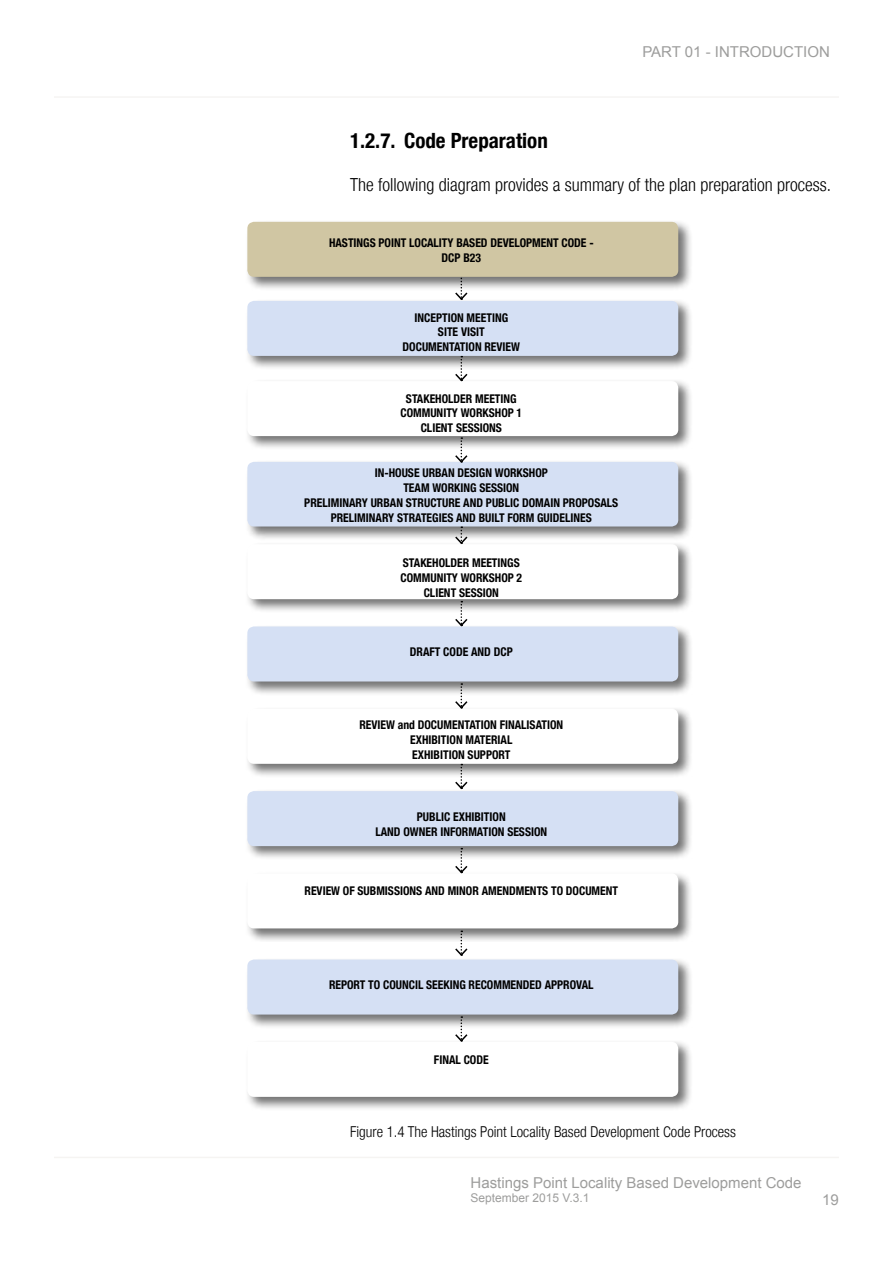
<style>
.page{position:relative;width:893px;height:1263px;background:#fff}
.page>*{position:absolute;margin:0;border:0;box-sizing:border-box;transform-origin:0 0}
.t1{font:700 condensed 21px "Helvetica Neue LT";color:#000}
.t2{font:300 condensed 18px "Helvetica Neue LT";color:#000}
.t3{font:15px "Arial";color:#9d9d9c}
.t4{font:300 condensed 15px "Helvetica Neue LT";color:#000}
.t5{font:700 condensed 12px/14.7px "Helvetica Neue LT";color:#000;text-align:center}
.t6{font:12px "Arial";color:#9d9d9c}
</style>
<div class="page">
<hr style="left:54px;top:96px;width:785px;height:2px;background:#eceae6">
<hr style="left:54px;top:1157px;width:785px;height:1px;background:#eceae6">
<div style="left:246px;top:872px;width:447px;height:70px;background:#000;opacity:.56"></div>
<div style="left:247px;top:873px;width:431px;height:55px;background:#fff;border-radius:7px"></div>
<div style="left:246px;top:1040px;width:447px;height:71px;background:#000;opacity:.56"></div>
<div style="left:247px;top:1042px;width:431px;height:55px;background:#fff;border-radius:7px"></div>
<svg style="left:455px;top:291px;width:13px;height:8px"></svg>
<div style="left:246px;top:220px;width:447px;height:71px;background:#000;opacity:.56"></div>
<div style="left:247px;top:222px;width:431px;height:55px;background:#d0c6a3;border-radius:7px"></div>
<div style="left:246px;top:299px;width:447px;height:71px;background:#000;opacity:.56"></div>
<div style="left:247px;top:301px;width:431px;height:55px;background:#d5e0f4;border-radius:7px"></div>
<div style="left:246px;top:460px;width:447px;height:81px;background:#000;opacity:.56"></div>
<div style="left:247px;top:462px;width:431px;height:64px;background:#d5e0f4;border-radius:7px"></div>
<div style="left:246px;top:625px;width:447px;height:70px;background:#000;opacity:.56"></div>
<div style="left:247px;top:626px;width:431px;height:55px;background:#d5e0f4;border-radius:7px"></div>
<div style="left:246px;top:789px;width:447px;height:71px;background:#000;opacity:.56"></div>
<div style="left:247px;top:791px;width:431px;height:55px;background:#d5e0f4;border-radius:7px"></div>
<div style="left:246px;top:958px;width:447px;height:70px;background:#000;opacity:.56"></div>
<div style="left:247px;top:959px;width:431px;height:55px;background:#d5e0f4;border-radius:7px"></div>
<div style="left:246px;top:379px;width:447px;height:71px;background:#000;opacity:.56"></div>
<div style="left:247px;top:381px;width:431px;height:55px;background:#fff;border-radius:7px"></div>
<div style="left:246px;top:542px;width:447px;height:71px;background:#000;opacity:.56"></div>
<div style="left:247px;top:544px;width:431px;height:55px;background:#fff;border-radius:7px"></div>
<div style="left:246px;top:707px;width:447px;height:71px;background:#000;opacity:.56"></div>
<div style="left:247px;top:709px;width:431px;height:55px;background:#fff;border-radius:7px"></div>
<svg style="left:454px;top:356px;width:15px;height:26px"></svg>
<svg style="left:454px;top:437px;width:15px;height:26px"></svg>
<svg style="left:454px;top:526px;width:15px;height:18px"></svg>
<svg style="left:454px;top:601px;width:15px;height:26px"></svg>
<svg style="left:454px;top:683px;width:15px;height:26px"></svg>
<svg style="left:454px;top:764px;width:15px;height:26px"></svg>
<svg style="left:454px;top:848px;width:15px;height:26px"></svg>
<svg style="left:454px;top:1016px;width:15px;height:26px"></svg>
<svg style="left:454px;top:930px;width:15px;height:26px"></svg>
<p class="t3" style="left:642px;top:42px;width:189px">PART 01 - INTRODUCTION</p>
<h1 class="t1" style="left:350px;top:128px;width:199px">1.2.7. Code Preparation</h1>
<h2 class="t2" style="left:350px;top:174px;width:482px">The following diagram provides a summary of the plan preparation process.</h2>
<p class="t5" style="left:329px;top:235px;width:266px">HASTINGS POINT LOCALITY BASED DEVELOPMENT CODE -<br>DCP B23</p>
<p class="t5" style="left:403px;top:310px;width:119px">INCEPTION MEETING<br>SITE VISIT<br>DOCUMENTATION REVIEW</p>
<p class="t5" style="left:400px;top:391px;width:123px">STAKEHOLDER MEETING<br>COMMUNITY WORKSHOP 1<br>CLIENT SESSIONS</p>
<p class="t5" style="left:304px;top:465px;width:315px">IN-HOUSE URBAN DESIGN WORKSHOP<br>TEAM WORKING SESSION<br>PRELIMINARY URBAN STRUCTURE AND PUBLIC DOMAIN PROPOSALS PRELIMINARY STRATEGIES AND BUILT FORM GUIDELINES</p>
<p class="t5" style="left:400px;top:555px;width:123px">STAKEHOLDER MEETINGS<br>COMMUNITY WORKSHOP 2<br>CLIENT SESSION</p>
<p class="t5" style="left:410px;top:644px;width:104px">DRAFT CODE AND DCP</p>
<p class="t5" style="left:359px;top:718px;width:205px">REVIEW and DOCUMENTATION FINALISATION<br>EXHIBITION MATERIAL<br>EXHIBITION SUPPORT</p>
<p class="t5" style="left:375px;top:809px;width:173px">PUBLIC EXHIBITION<br>LAND OWNER INFORMATION SESSION</p>
<p class="t5" style="left:305px;top:884px;width:315px">REVIEW OF SUBMISSIONS AND MINOR AMENDMENTS TO DOCUMENT</p>
<p class="t5" style="left:329px;top:978px;width:266px">REPORT TO COUNCIL SEEKING RECOMMENDED APPROVAL</p>
<p class="t5" style="left:434px;top:1052px;width:56px">FINAL CODE</p>
<p class="t4" style="left:350px;top:1123px;width:387px">Figure 1.4 The Hastings Point Locality Based Development Code Process</p>
<p class="t3" style="left:471px;top:1173px;width:332px">Hastings Point Locality Based Development Code</p>
<p class="t6" style="left:471px;top:1190px;width:120px">September 2015 V.3.1</p>
<p class="t3" style="left:822px;top:1189px;width:18px">19</p>
</div>
